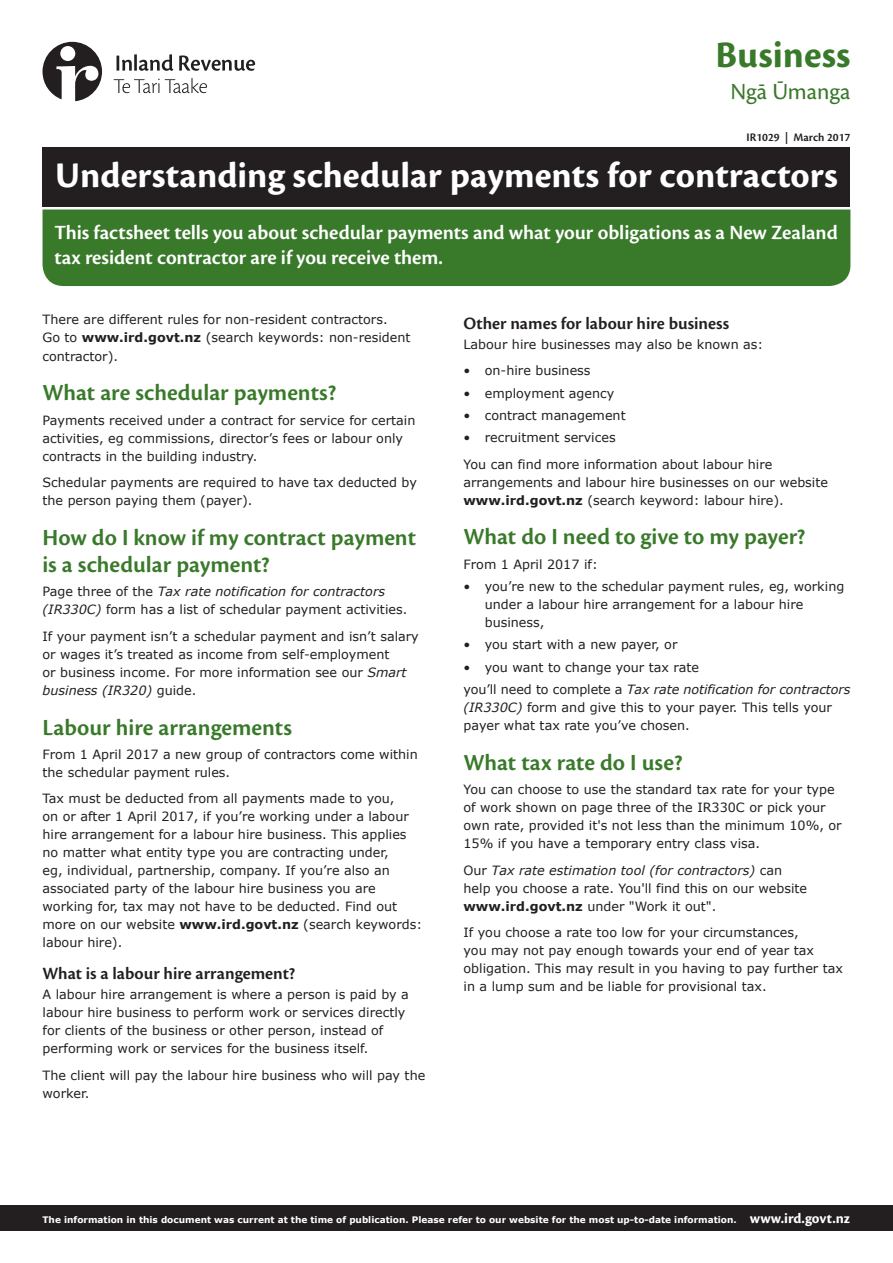
<style>
.page{position:relative;width:893px;height:1263px;background:#fff}
.page>*{position:absolute;margin:0;border:0;box-sizing:border-box;transform-origin:0 0}
.t1{font:700 39px "Cronos Pro";color:#39792a}
.FS_Main_Head{font:700 37.5px "Cronos Pro";letter-spacing:.005em;color:#fff}
.FS_H2{font:600 24px/27px "Cronos Pro";color:#39792a}
.t2{font:24px "Cronos Pro";color:#39792a}
.FS_intro_para{font:600 21px/25.5px "Cronos Pro";letter-spacing:-.005em;color:#fff}
.FS_H3{font:600 18px "Cronos Pro";color:#231f20}
.FS_Body{font:12.75px/18px "Verdana";color:#231f20}
.FS_Body_bullets{font:12.75px/18px "Verdana";color:#231f20}
.bullets_last{font:12.75px "Verdana";color:#231f20}
.FS_Body_1mm{font:12.75px "Verdana";color:#231f20}
.t3{font:600 12px "Cronos Pro";color:#231f20}
.t4{font:700 9px "Verdana";color:#fff}
.s1{font-weight:700}
.s2{font-style:italic}
.s3{font-family:"Cronos Pro";font-size:15px}
</style>
<div class="page">
<div style="left:0;top:1205px;width:893px;height:26px;background:#231f20"></div>
<svg style="left:43px;top:42px;width:59px;height:59px"></svg>
<svg style="left:114px;top:78px;width:93px;height:15px"></svg>
<svg style="left:116px;top:54px;width:139px;height:17px"></svg>
<div style="left:43px;top:209px;width:807px;height:77px;background:#39792a"></div>
<div style="left:43px;top:148px;width:807px;height:59px;background:#231f20"></div>
<h1 class="t1" style="left:716px;top:33px;width:136px">Business</h1>
<h3 class="t2" style="left:730px;top:77px;width:122px">Ngā Ūmanga</h3>
<p class="t3" style="left:746px;top:130px;width:105px">IR1029 | March 2017</p>
<p class="FS_Main_Head" style="left:55px;top:154px;width:784px">Understanding schedular payments for contractors</p>
<p class="FS_intro_para" style="left:54px;top:219px;width:785px">This factsheet tells you about schedular payments and what your obligations as a New Zealand tax resident contractor are if you receive them.</p>
<p class="FS_Body" style="left:43px;top:311px;width:370px">There are different rules for non-resident contractors.<br>Go to <span class="s1">www.ird.govt.nz</span> (search keywords: non-resident contractor).</p>
<p class="FS_H2" style="left:43px;top:380px;width:296px">What are schedular payments?</p>
<p class="FS_Body" style="left:43px;top:411px;width:374px">Payments received under a contract for service for certain activities, eg commissions, director’s fees or labour only contracts in the building industry.</p>
<p class="FS_Body" style="left:43px;top:474px;width:376px">Schedular payments are required to have tax deducted by the person paying them (payer).</p>
<p class="FS_H2" style="left:43px;top:524px;width:375px">How do I know if my contract payment is a schedular payment?</p>
<p class="FS_Body" style="left:43px;top:583px;width:366px">Page three of the <span class="s2">Tax rate notification for contractors (IR330C)</span> form has a list of schedular payment activities.</p>
<p class="FS_Body" style="left:43px;top:627px;width:378px">If your payment isn’t a schedular payment and isn’t salary or wages it’s treated as income from self-employment<br>or business income. For more information see our <span class="s2">Smart business (IR320)</span> guide.</p>
<p class="FS_H2" style="left:43px;top:714px;width:251px">Labour hire arrangements</p>
<p class="FS_Body" style="left:43px;top:745px;width:377px">From 1 April 2017 a new group of contractors come within the schedular payment rules.</p>
<p class="FS_Body" style="left:43px;top:790px;width:381px">Tax must be deducted from all payments made to you,<br>on or after 1 April 2017, if you’re working under a labour hire arrangement for a labour hire business. This applies no matter what entity type you are contracting under,<br>eg, individual, partnership, company. If you’re also an associated party of the labour hire business you are working for, tax may not have to be deducted. Find out more on our website <span class="s1">www.ird.govt.nz</span> (search keywords: labour hire).</p>
<p class="FS_H3" style="left:43px;top:963px;width:254px">What is a labour hire arrangement?</p>
<p class="FS_Body" style="left:43px;top:986px;width:368px">A labour hire arrangement is where a person is paid by a labour hire business to perform work or services directly for clients of the business or other person, instead of performing work or services for the business itself.</p>
<p class="FS_Body" style="left:43px;top:1066px;width:384px">The client will pay the labour hire business who will pay the worker.</p>
<p class="FS_H3" style="left:463px;top:313px;width:267px">Other names for labour hire business</p>
<p class="FS_Body" style="left:463px;top:335px;width:301px">Labour hire businesses may also be known as:</p>
<p class="FS_Body_bullets" style="left:463px;top:362px;width:129px">• on-hire business</p>
<p class="FS_Body_bullets" style="left:463px;top:384px;width:152px">• employment agency</p>
<p class="FS_Body_bullets" style="left:463px;top:406px;width:164px">• contract management</p>
<p class="bullets_last" style="left:463px;top:429px;width:154px">• recruitment services</p>
<p class="FS_Body" style="left:463px;top:455px;width:366px">You can find more information about labour hire arrangements and labour hire businesses on our website <span class="s1">www.ird.govt.nz</span> (search keyword: labour hire).</p>
<p class="FS_H2" style="left:463px;top:524px;width:344px">What do I need to give to my payer?</p>
<p class="FS_Body_1mm" style="left:463px;top:556px;width:136px">From 1 April 2017 if:</p>
<p class="FS_Body_bullets" style="left:485px;top:578px;width:361px;text-indent:-21px">• you’re new to the schedular payment rules, eg, working under a labour hire arrangement for a labour hire business,</p>
<p class="FS_Body_bullets" style="left:463px;top:636px;width:215px">• you start with a new payer, or</p>
<p class="FS_Body_bullets" style="left:463px;top:658px;width:237px">• you want to change your tax rate</p>
<p class="FS_Body" style="left:463px;top:680px;width:388px">you’ll need to complete a <span class="s2">Tax rate notification for contractors (IR330C)</span> form and give this to your payer. This tells your payer what tax rate you’ve chosen.</p>
<p class="FS_H2" style="left:463px;top:749px;width:221px">What tax rate do I use?</p>
<p class="FS_Body" style="left:463px;top:780px;width:380px">You can choose to use the standard tax rate for your type of work shown on page three of the IR330C or pick your own rate, provided it's not less than the minimum 10%, or 15% if you have a temporary entry class visa.</p>
<p class="FS_Body" style="left:463px;top:861px;width:345px">Our <span class="s2">Tax rate estimation tool (for contractors)</span> can help you choose a rate. You'll find this on our website <span class="s1">www.ird.govt.nz</span> under "Work it out".</p>
<p class="FS_Body" style="left:463px;top:923px;width:381px">If you choose a rate too low for your circumstances,<br>you may not pay enough towards your end of year tax obligation. This may result in you having to pay further tax in a lump sum and be liable for provisional tax.</p>
<p class="t4" style="left:43px;top:1213px;width:809px">The information in this document was current at the time of publication. Please refer to our website for the most up-to-date information. <span class="s3">www.ird.govt.nz</span></p>
</div>
